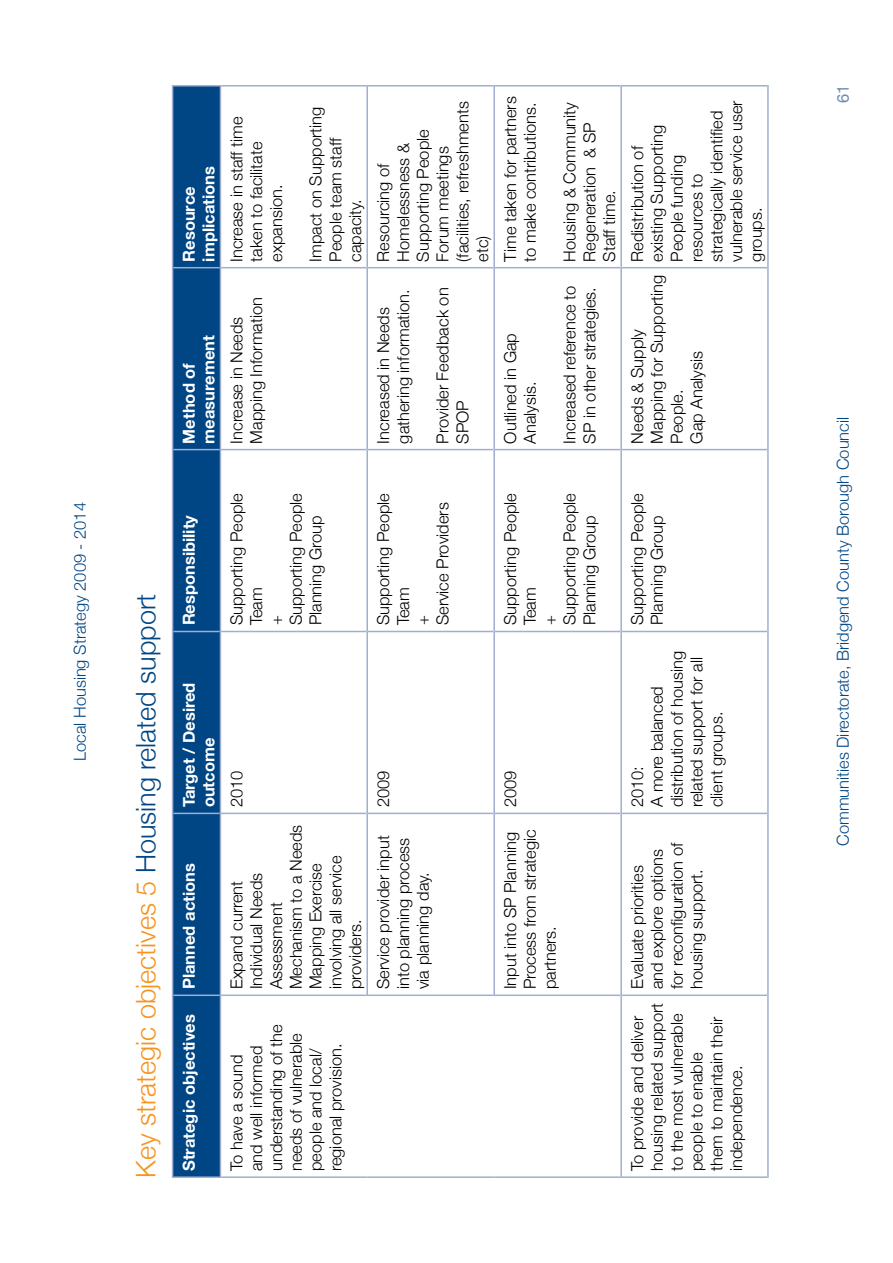
<style>
.page{position:relative;width:893px;height:1263px;background:#fff}
.page>*{position:absolute;margin:0;border:0;box-sizing:border-box;transform-origin:0 0}
.t1{font:300 27px "Helvetica Neue";color:#f7931e}
.t2{font:300 16.5px/19.8px "Helvetica Neue";color:#000}
.t3{font:700 16.5px/19.8px "Helvetica Neue";color:#fff}
.t4{font:300 16.5px "Helvetica Neue";color:#004685}
.t5{font:16.5px "Helvetica Neue";color:#7189b7}
.s1{color:#004685}
</style>
<div class="page">
<div style="left:173px;top:87px;width:47px;height:1089px;background:#004685"></div>
<hr style="left:172px;top:995px;width:1px;height:183px;background:#a0aed0">
<hr style="left:173px;top:1176px;width:47px;height:2px;background:#a0aed0">
<hr style="left:172px;top:813px;width:1px;height:182px;background:#a0aed0">
<hr style="left:173px;top:994px;width:47px;height:2px;background:#a0aed0">
<hr style="left:172px;top:631px;width:1px;height:182px;background:#a0aed0">
<hr style="left:173px;top:813px;width:47px;height:1px;background:#a0aed0">
<hr style="left:172px;top:450px;width:1px;height:181px;background:#a0aed0">
<hr style="left:173px;top:631px;width:47px;height:1px;background:#a0aed0">
<hr style="left:172px;top:268px;width:1px;height:182px;background:#a0aed0">
<hr style="left:173px;top:449px;width:47px;height:1px;background:#a0aed0">
<hr style="left:172px;top:85px;width:1px;height:183px;background:#a0aed0">
<hr style="left:173px;top:267px;width:47px;height:1px;background:#a0aed0">
<hr style="left:173px;top:85px;width:47px;height:2px;background:#a0aed0">
<hr style="left:220px;top:995px;width:1px;height:183px;background:#a0aed0">
<hr style="left:221px;top:1176px;width:146px;height:2px;background:#a0aed0">
<hr style="left:220px;top:813px;width:1px;height:182px;background:#a0aed0">
<hr style="left:221px;top:994px;width:145px;height:2px;background:#a0aed0">
<hr style="left:220px;top:631px;width:1px;height:182px;background:#a0aed0">
<hr style="left:221px;top:813px;width:145px;height:1px;background:#a0aed0">
<hr style="left:220px;top:450px;width:1px;height:181px;background:#a0aed0">
<hr style="left:221px;top:631px;width:145px;height:1px;background:#a0aed0">
<hr style="left:220px;top:268px;width:1px;height:182px;background:#a0aed0">
<hr style="left:221px;top:449px;width:145px;height:1px;background:#a0aed0">
<hr style="left:220px;top:85px;width:1px;height:183px;background:#a0aed0">
<hr style="left:367px;top:1176px;width:127px;height:2px;background:#a0aed0">
<hr style="left:368px;top:994px;width:125px;height:2px;background:#a0aed0">
<hr style="left:368px;top:813px;width:125px;height:1px;background:#a0aed0">
<hr style="left:368px;top:631px;width:125px;height:1px;background:#a0aed0">
<hr style="left:368px;top:449px;width:125px;height:1px;background:#a0aed0">
<hr style="left:494px;top:1176px;width:126px;height:2px;background:#a0aed0">
<hr style="left:495px;top:994px;width:125px;height:2px;background:#a0aed0">
<hr style="left:495px;top:813px;width:125px;height:1px;background:#a0aed0">
<hr style="left:495px;top:631px;width:125px;height:1px;background:#a0aed0">
<hr style="left:495px;top:449px;width:125px;height:1px;background:#a0aed0">
<hr style="left:221px;top:267px;width:145px;height:1px;background:#a0aed0">
<hr style="left:221px;top:85px;width:145px;height:2px;background:#a0aed0">
<hr style="left:368px;top:267px;width:125px;height:1px;background:#a0aed0">
<hr style="left:368px;top:85px;width:125px;height:2px;background:#a0aed0">
<hr style="left:495px;top:267px;width:125px;height:1px;background:#a0aed0">
<hr style="left:495px;top:85px;width:125px;height:2px;background:#a0aed0">
<hr style="left:366px;top:813px;width:2px;height:183px;background:#a0aed0">
<hr style="left:366px;top:631px;width:2px;height:182px;background:#a0aed0">
<hr style="left:366px;top:450px;width:2px;height:181px;background:#a0aed0">
<hr style="left:366px;top:268px;width:2px;height:182px;background:#a0aed0">
<hr style="left:366px;top:85px;width:2px;height:183px;background:#a0aed0">
<hr style="left:493px;top:813px;width:2px;height:183px;background:#a0aed0">
<hr style="left:493px;top:631px;width:2px;height:182px;background:#a0aed0">
<hr style="left:493px;top:450px;width:2px;height:181px;background:#a0aed0">
<hr style="left:493px;top:268px;width:2px;height:182px;background:#a0aed0">
<hr style="left:493px;top:85px;width:2px;height:183px;background:#a0aed0">
<hr style="left:620px;top:995px;width:2px;height:183px;background:#a0aed0">
<hr style="left:622px;top:1176px;width:145px;height:2px;background:#a0aed0">
<hr style="left:620px;top:813px;width:2px;height:182px;background:#a0aed0">
<hr style="left:622px;top:994px;width:145px;height:2px;background:#a0aed0">
<hr style="left:620px;top:631px;width:2px;height:182px;background:#a0aed0">
<hr style="left:622px;top:813px;width:145px;height:1px;background:#a0aed0">
<hr style="left:620px;top:450px;width:2px;height:181px;background:#a0aed0">
<hr style="left:622px;top:631px;width:145px;height:1px;background:#a0aed0">
<hr style="left:620px;top:268px;width:2px;height:182px;background:#a0aed0">
<hr style="left:622px;top:449px;width:145px;height:1px;background:#a0aed0">
<hr style="left:620px;top:85px;width:2px;height:183px;background:#a0aed0">
<hr style="left:622px;top:267px;width:145px;height:1px;background:#a0aed0">
<hr style="left:622px;top:85px;width:145px;height:2px;background:#a0aed0">
<hr style="left:767px;top:995px;width:2px;height:183px;background:#a0aed0">
<hr style="left:767px;top:813px;width:2px;height:182px;background:#a0aed0">
<hr style="left:767px;top:631px;width:2px;height:182px;background:#a0aed0">
<hr style="left:767px;top:450px;width:2px;height:181px;background:#a0aed0">
<hr style="left:767px;top:268px;width:2px;height:182px;background:#a0aed0">
<hr style="left:767px;top:85px;width:2px;height:183px;background:#a0aed0">
<p class="t4" style="left:70px;top:761px;width:260px;rotate:-90deg">Local Housing Strategy 2009 - 2014</p>
<h1 class="t1" style="left:129px;top:1178px;width:586px;rotate:-90deg">Key strategic objectives 5 <span class="s1">Housing related support</span></h1>
<p class="t3" style="left:179px;top:262px;width:97px;rotate:-90deg">Resource implications</p>
<p class="t3" style="left:179px;top:444px;width:110px;rotate:-90deg">Method of measurement</p>
<p class="t2" style="left:226px;top:262px;width:147px;rotate:-90deg">Increase in staff time taken to facilitate expansion.</p>
<p class="t2" style="left:306px;top:262px;width:156px;rotate:-90deg">Impact on Supporting<br>People team staff capacity.</p>
<p class="t2" style="left:226px;top:444px;width:148px;rotate:-90deg">Increase in Needs<br>Mapping Information</p>
<p class="t2" style="left:373px;top:262px;width:162px;rotate:-90deg">Resourcing of<br>Homelessness &amp;<br>Supporting People<br>Forum meetings (facilities, refreshments etc)</p>
<p class="t2" style="left:373px;top:443px;width:156px;rotate:-90deg">Increased in Needs gathering information.</p>
<p class="t2" style="left:432px;top:443px;width:157px;rotate:-90deg">Provider Feedback on<br>SPOP</p>
<p class="t2" style="left:500px;top:262px;width:167px;rotate:-90deg">Time taken for partners to make contributions.</p>
<p class="t2" style="left:559px;top:262px;width:161px;rotate:-90deg">Housing &amp; Community<br>Regeneration &amp; SP<br>Staff time.</p>
<p class="t2" style="left:500px;top:443px;width:112px;rotate:-90deg">Outlined in Gap<br>Analysis.</p>
<p class="t2" style="left:559px;top:443px;width:160px;rotate:-90deg">Increased reference to<br>SP in other strategies.</p>
<p class="t2" style="left:627px;top:262px;width:163px;rotate:-90deg">Redistribution of existing Supporting<br>People funding resources to strategically identified vulnerable service user groups.</p>
<p class="t2" style="left:627px;top:443px;width:170px;rotate:-90deg">Needs &amp; Supply<br>Mapping for Supporting<br>People.<br>Gap Analysis</p>
<p class="t3" style="left:179px;top:625px;width:112px;rotate:-90deg">Responsibility</p>
<p class="t2" style="left:226px;top:625px;width:134px;rotate:-90deg">Supporting People<br>Team<br>+<br>Supporting People<br>Planning Group</p>
<p class="t2" style="left:373px;top:625px;width:134px;rotate:-90deg">Supporting People<br>Team<br>+<br>Service Providers</p>
<p class="t3" style="left:179px;top:807px;width:126px;rotate:-90deg">Target / Desired outcome</p>
<p class="t3" style="left:179px;top:989px;width:128px;rotate:-90deg">Planned actions</p>
<p class="t3" style="left:179px;top:1171px;width:158px;rotate:-90deg">Strategic objectives</p>
<p class="t2" style="left:226px;top:807px;width:38px;rotate:-90deg">2010</p>
<p class="t2" style="left:226px;top:989px;width:166px;rotate:-90deg">Expand current<br>Individual Needs<br>Assessment<br>Mechanism to a Needs<br>Mapping Exercise involving all service providers.</p>
<p class="t2" style="left:373px;top:807px;width:38px;rotate:-90deg">2009</p>
<p class="t2" style="left:373px;top:989px;width:155px;rotate:-90deg">Service provider input into planning process via planning day.</p>
<p class="t2" style="left:226px;top:1171px;width:148px;rotate:-90deg">To have a sound and well informed understanding of the needs of vulnerable people and local/ regional provision.</p>
<p class="t2" style="left:500px;top:625px;width:134px;rotate:-90deg">Supporting People<br>Team<br>+<br>Supporting People<br>Planning Group</p>
<p class="t2" style="left:500px;top:807px;width:38px;rotate:-90deg">2009</p>
<p class="t2" style="left:500px;top:989px;width:161px;rotate:-90deg">Input into SP Planning<br>Process from strategic partners.</p>
<p class="t2" style="left:627px;top:625px;width:134px;rotate:-90deg">Supporting People<br>Planning Group</p>
<p class="t2" style="left:627px;top:807px;width:158px;rotate:-90deg">2010:<br>A more balanced distribution of housing related support for all client groups.</p>
<p class="t2" style="left:627px;top:989px;width:148px;rotate:-90deg">Evaluate priorities and explore options for reconfiguration of housing support.</p>
<p class="t2" style="left:627px;top:1171px;width:170px;rotate:-90deg">To provide and deliver housing related support to the most vulnerable people to enable<br>them to maintain their independence.</p>
<p class="t5" style="left:833px;top:103px;width:20px;rotate:-90deg">61</p>
<p class="t4" style="left:833px;top:846px;width:430px;rotate:-90deg">Communities Directorate, Bridgend County Borough Council</p>
</div>
